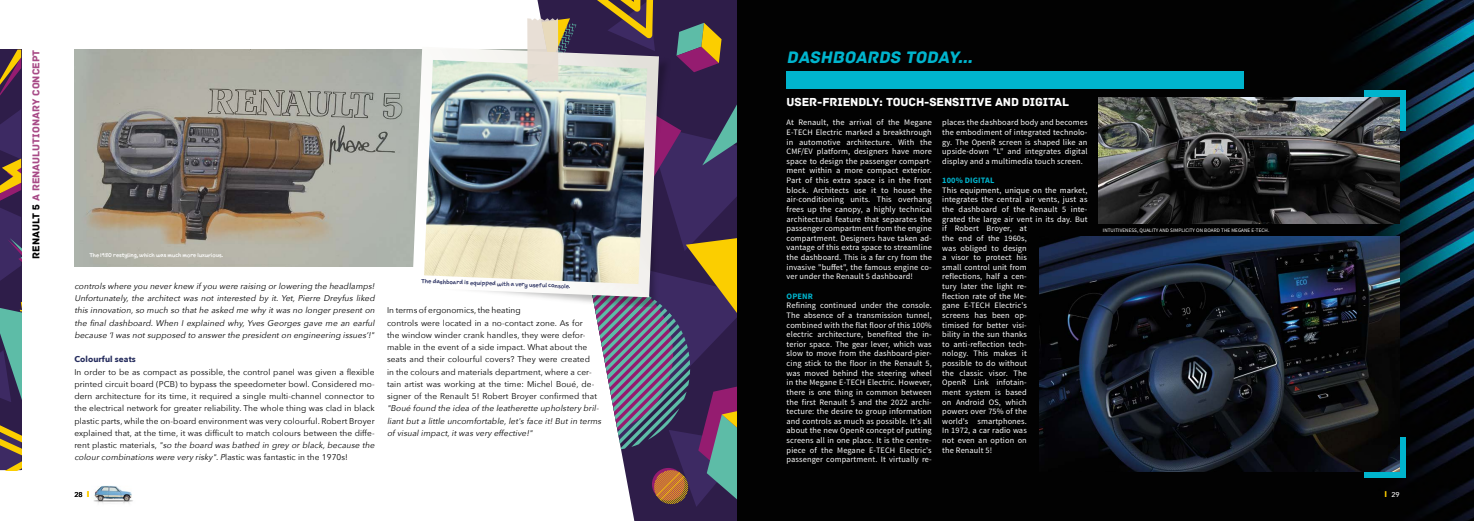
<style>
.page{position:relative;width:1474px;height:521px;background:#fff}
.page>*{position:absolute;margin:0;border:0;box-sizing:border-box;transform-origin:0 0}
.t1{font:italic 17.5px "Archive";color:#00b4cd}
.t2{font:12.25px "Archive";letter-spacing:-.01em;color:#fff}
.t3{font:10.5px "Archive";color:#a84b87}
.t4{font:8.31px/9.6px "Source Sans Pro";letter-spacing:.015em;color:#fff;text-align:justify}
.t5{font:8.31px/12.2px "Avenir Next";letter-spacing:.01em;color:#000}
.t6{font:italic 8.31px/12.2px "Avenir Next";color:#000;text-align:justify}
.t7{font:700 8.31px "Source Sans Pro";letter-spacing:.015em;color:#00b4cd}
.t8{font:700 8.31px "Avenir Next";letter-spacing:.01em;color:#252c5d}
.t9{font:500 7px "Avenir Next";color:#000}
.t10{font:500 7px "Avenir Next";color:#fff}
.t11{font:5.51px "Sketchnote Text";color:#252c5d}
.t12{font:5.25px "Source Sans Pro";letter-spacing:.01em;color:#fff}
.t13{font:5.25px "Sketchnote Text";color:#fff}
.s1{color:#000}
.s2{font-style:italic}
.s3{font-weight:700;font-size:8.31px;color:#ffcf00}
</style>
<div class="page">
<div style="left:0;top:50px;width:21px;height:420px;background:#2e1d49"></div>
<svg style="left:0;top:50px;width:21px;height:46px"></svg>
<svg style="left:0;top:308px;width:21px;height:94px"></svg>
<svg style="left:0;top:425px;width:21px;height:45px"></svg>
<svg style="left:0;top:110px;width:21px;height:171px"></svg>
<img style="left:94px;top:485px;width:39px;height:18px">
<img style="left:74px;top:49px;width:338px;height:217px">
<img style="left:737px;top:0;width:736px;height:521px">
<div style="left:786px;top:71px;width:457px;height:18px;background:#00b4cd"></div>
<div style="left:1364px;top:438px;width:41px;height:40px;background:linear-gradient(to right,#00b4cd,#00b4cd)"></div>
<div style="left:1364px;top:91px;width:41px;height:40px;background:#00b4cd"></div>
<img style="left:1039px;top:237px;width:360px;height:234px">
<img style="left:1098px;top:97px;width:301px;height:126px">
<img style="left:405px;top:113px;width:7px;height:154px">
<svg style="left:412px;top:49px;width:109px;height:246px"></svg>
<img style="left:424px;top:60px;width:97px;height:224px">
<svg style="left:521px;top:0;width:216px;height:521px"></svg>
<p class="t3" style="left:30px;top:258px;width:210px;rotate:-90deg"><span class="s1">RENAULT 5</span> A RENAULUTIONARY CONCEPT</p>
<p class="t13" style="left:89px;top:251px;width:135px">The 1980 restyling, which was much more luxurious.</p>
<p class="t6" style="left:74px;top:279px;width:304px">controlswhere you neverknew ifyou were raising orlowering the headlamps!<br>Unfortunately,the architect was not interested by it.Yet,Pierre Dreyfus liked thisinnovation,so much so thathe asked me whyitwasno longerpresenton the final dashboard.When I explained why,Yves Georges gave me an earful because ‘Iwasnotsupposed to answerthe presidenton engineering issues’!"</p>
<p class="t8" style="left:74px;top:352px;width:63px">Colourful seats</p>
<p class="t5" style="left:74px;top:365px;width:304px">In order to be as compact as possible, the control panel was given a flexible printed circuit board (PCB) to bypass the speedometer bowl. Considered mo&shy;dern architecture for its time, it required a single multi-channel connector to the electrical network for greater reliability. The whole thing was clad in black plastic parts, while the on-board environment was very colourful. Robert Broyer explained that, at the time, it was difficult to match colours between the diffe&shy;re n t p l a st i c m a t e r i a l s , <span class="s2">"so the board wasbathed in greyorblack,because the colourcombinationswere veryrisky".P</span>l a st i c wa s fa n ta st i c i n t h e 1 9 7 0 s !</p>
<p class="t11" style="left:421px;top:277px;width:151px;rotate:2deg">The dashboard is equipped with a very useful console.</p>
<p class="t5" style="left:387px;top:304px;width:211px">In terms of ergonomics, the heating<br>controls were located in a no-contact zone. As for the window winder crank handles, they were defor&shy;mable in the event of a side impact. What about the seats and their colourful covers? They were created in the colours and materials department, where a cer&shy;tain artist was working at the time: Michel Boué, de&shy;signer of the Renault 5! Robert Broyer confirmed that</p>
<p class="t6" style="left:387px;top:402px;width:218px;text-align:left">"Boué found the idea ofthe leatherette upholsterybril&shy;liantbuta little uncomfortable,let'sface it!Butin terms ofvisualimpact,itwasveryeffective!"</p>
<h1 class="t1" style="left:786px;top:47px;width:192px">DASHBOARDS TODAY…</h1>
<h2 class="t2" style="left:786px;top:94px;width:284px">USER-FRIENDLY: TOUCH-SENSITIVE AND DIGITAL</h2>
<p class="t4" style="left:786px;top:118px;width:147px">At Renault, the arrival of the Megane E-TECH Electric marked a breakthrough in automotive architecture. With the CMF/EV platform, designers have more space to design the passenger compart&shy;ment within a more compact exterior.<br>Part of this extra space is in the front block. Architects use it to house the air-conditioning units. This overhang frees up the canopy, a highly technical architectural feature that separates the passenger compartment from the engine compartment. Designers have taken ad&shy;vantage of this extra space to streamline the dashboard. This is a far cry from the invasive "buffet", the famous engine co&shy;ver under the Renault 5 dashboard!</p>
<p class="t7" style="left:786px;top:290px;width:28px">OPENR</p>
<p class="t4" style="left:786px;top:301px;width:147px">Refining continued under the console.<br>The absence of a transmission tunnel, combined with the flat floor of this 100% electric architecture, benefited the in&shy;terior space. The gear lever, which was slow to move from the dashboard-pier&shy;cing stick to the floor in the Renault 5, was moved behind the steering wheel in the Megane E-TECH Electric. However, there is one thing in common between the first Renault 5 and the 2022 archi&shy;tecture: the desire to group information and controls as much as possible. It's all about the new OpenR concept of putting screens all in one place. It is the centre&shy;piece of the Megane E-TECH Electric's passenger compartment. It virtually re-</p>
<p class="t4" style="left:942px;top:118px;width:147px">places the dashboard body and becomes the embodiment of integrated technolo&shy;gy. The OpenR screen is shaped like an upside-down "L" and integrates digital display and a multimedia touch screen.</p>
<p class="t7" style="left:942px;top:175px;width:54px">100% DIGITAL</p>
<p class="t4" style="left:942px;top:185px;width:147px;text-align:left">This equipment, unique on the market, integrates the central air vents, just as the dashboard of the Renault 5 inte&shy;grated the large air vent in its day. But if Robert Broyer, at<br>the end of the 1960s,<br>was obliged to design<br>a visor to protect his<br>small control unit from<br>reflections, half a cen-<br>tury later the light re-<br>flection rate of the Me-<br>gane E-TECH Electric's<br>screens has been op-<br>timised for better visi-<br>bility in the sun thanks<br>to anti-reflection tech-<br>nology. This makes it<br>possible to do without<br>the classic visor. The<br>OpenR Link infotain-<br>ment system is based<br>on Android OS, which<br>powers over 75% of the<br>world's smartphones.<br>In 1972, a car radio was<br>not even an option on<br>the Renault 5!</p>
<p class="t12" style="left:1102px;top:227px;width:168px">INTUITIVENESS, QUALITY AND SIMPLICITY ON BOARD THE MEGANE E-TECH.</p>
<p class="t9" style="left:74px;top:489px;width:17px">28 <span class="s3">I</span></p>
<p class="t10" style="left:1384px;top:489px;width:17px"><span class="s3">I</span> 29</p>
</div>
